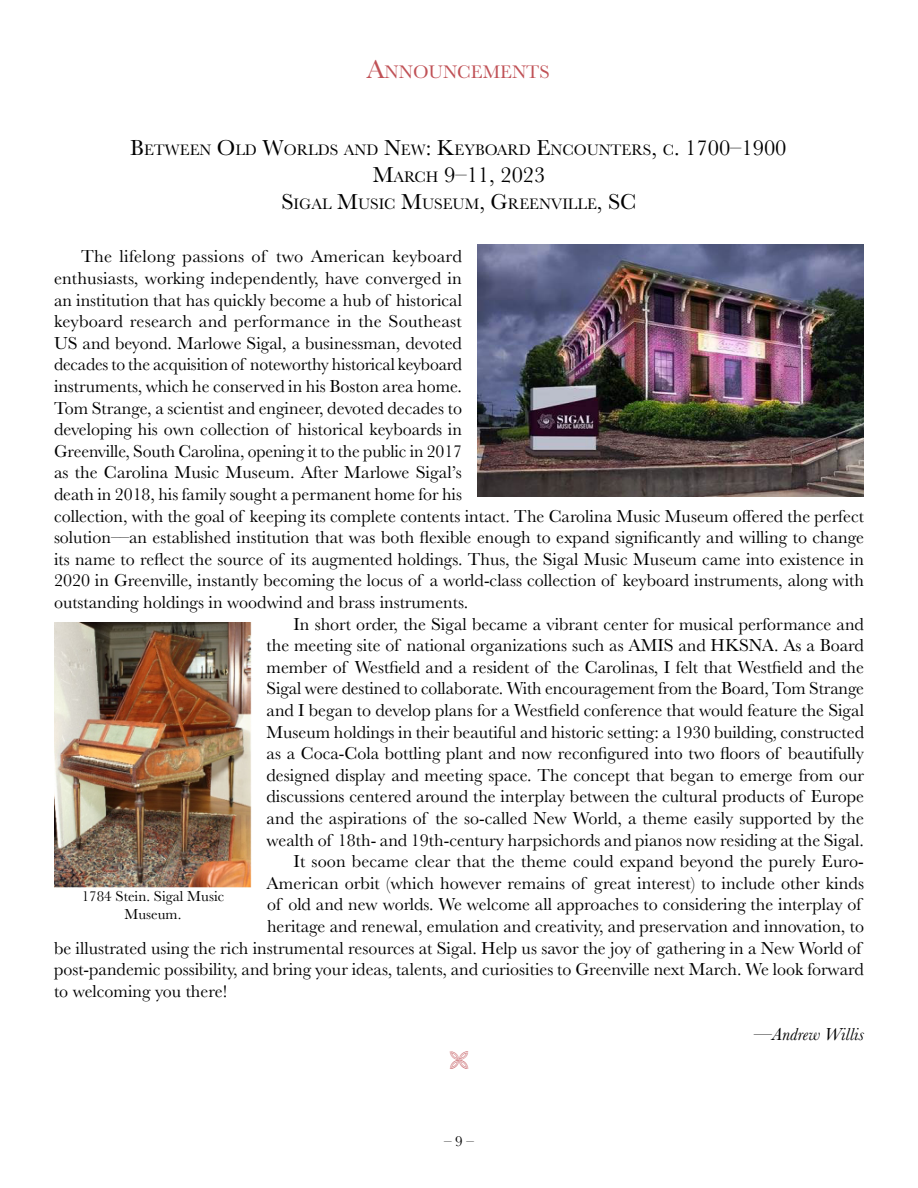
<style>
.page{position:relative;width:918px;height:1188px;background:#fff}
.page>*{position:absolute;margin:0;border:0;box-sizing:border-box;transform-origin:0 0}
.t1{font:22.5px "Baskerville";color:#000}
.t2{font:18.9px "Baskerville";color:#c05156}
.t3{font:18px "Baskerville";color:#000}
.t4{font:italic 18px "Baskerville";color:#000}
.t5{font:15.75px "Baskerville";color:#000}
.t6{font:15px/18px "Baskerville";color:#000;text-align:center}
.s1{font-size:27px}
.s2{font-size:22.5px}
.s3{font-size:15.75px}
</style>
<div class="page">
<img style="left:477px;top:245px;width:387px;height:252px">
<img style="left:54px;top:623px;width:198px;height:264px">
<p class="t2" style="left:366px;top:60px;width:185px"><span class="s1">A</span>NNOUNC EMENTS</p>
<p class="t5" style="left:130px;top:140px;width:658px"><span class="s2">B</span>ETWEEN <span class="s2">O</span>LD <span class="s2">W</span>ORLDS AND <span class="s2">N</span>EW<span class="s2">: K</span>EYBOARD <span class="s2">E</span>NC OUNTERS<span class="s2">,</span> C<span class="s2">. 1700–1900</span></p>
<p class="t1" style="left:373px;top:161px;width:174px">M<span class="s3">ARCH</span> 9–11, 2023</p>
<p class="t5" style="left:281px;top:194px;width:357px"><span class="s2">S</span>IGAL <span class="s2">M</span>USIC <span class="s2">M</span>USEUM<span class="s2">, G</span>REENVILLE<span class="s2">, SC</span></p>
<p class="t3" style="left:81px;top:245px;width:382px">The lifelong passions of two American keyboard</p>
<p class="t3" style="left:54px;top:267px;width:409px">enthusiasts, working independently, have converged in</p>
<p class="t3" style="left:54px;top:288px;width:410px">an institution that has quickly become a hub of historical</p>
<p class="t3" style="left:54px;top:310px;width:409px">keyboard research and performance in the Southeast</p>
<p class="t3" style="left:54px;top:332px;width:410px">US and beyond. Marlowe Sigal, a businessman, devoted</p>
<p class="t3" style="left:54px;top:353px;width:410px">decades to the acquisition of noteworthy historical keyboard</p>
<p class="t3" style="left:54px;top:375px;width:409px">instruments, which he conserved in his Boston area home.</p>
<p class="t3" style="left:54px;top:396px;width:410px">Tom Strange, a scientist and engineer, devoted decades to</p>
<p class="t3" style="left:54px;top:418px;width:409px">developing his own collection of historical keyboards in</p>
<p class="t3" style="left:54px;top:440px;width:410px">Greenville, South Carolina, opening it to the public in 2017</p>
<p class="t3" style="left:54px;top:461px;width:409px">as the Carolina Music Museum. After Marlowe Sigal’s</p>
<p class="t3" style="left:54px;top:483px;width:410px">death in 2018, his family sought a permanent home for his</p>
<p class="t3" style="left:54px;top:504px;width:812px">collection, with the goal of keeping its complete contents intact. The Carolina Music Museum offered the perfect</p>
<p class="t3" style="left:54px;top:526px;width:812px">solution––an established institution that was both flexible enough to expand significantly and willing to change</p>
<p class="t3" style="left:54px;top:548px;width:811px">its name to reflect the source of its augmented holdings. Thus, the Sigal Music Museum came into existence in</p>
<p class="t3" style="left:54px;top:569px;width:811px">2020 in Greenville, instantly becoming the locus of a world-class collection of keyboard instruments, along with</p>
<p class="t3" style="left:54px;top:591px;width:416px">outstanding holdings in woodwind and brass instruments.</p>
<p class="t3" style="left:294px;top:612px;width:572px">In short order, the Sigal became a vibrant center for musical performance and</p>
<p class="t3" style="left:267px;top:634px;width:599px">the meeting site of national organizations such as AMIS and HKSNA. As a Board</p>
<p class="t3" style="left:267px;top:656px;width:599px">member of Westfield and a resident of the Carolinas, I felt that Westfield and the</p>
<p class="t3" style="left:267px;top:677px;width:599px">Sigal were destined to collaborate. With encouragement from the Board, Tom Strange</p>
<p class="t3" style="left:267px;top:699px;width:599px">and I began to develop plans for a Westfield conference that would feature the Sigal</p>
<p class="t3" style="left:267px;top:720px;width:599px">Museum holdings in their beautiful and historic setting: a 1930 building, constructed</p>
<p class="t3" style="left:267px;top:742px;width:599px">as a Coca-Cola bottling plant and now reconfigured into two floors of beautifully</p>
<p class="t3" style="left:267px;top:764px;width:599px">designed display and meeting space. The concept that began to emerge from our</p>
<p class="t3" style="left:267px;top:785px;width:599px">discussions centered around the interplay between the cultural products of Europe</p>
<p class="t3" style="left:267px;top:807px;width:599px">and the aspirations of the so-called New World, a theme easily supported by the</p>
<p class="t3" style="left:267px;top:828px;width:599px">wealth of 18th- and 19th-century harpsichords and pianos now residing at the Sigal.</p>
<p class="t3" style="left:294px;top:850px;width:572px">It soon became clear that the theme could expand beyond the purely Euro-</p>
<p class="t3" style="left:267px;top:872px;width:599px">American orbit (which however remains of great interest) to include other kinds</p>
<p class="t3" style="left:267px;top:893px;width:596px">of old and new worlds. We welcome all approaches to considering the interplay of</p>
<p class="t3" style="left:267px;top:915px;width:599px">heritage and renewal, emulation and creativity, and preservation and innovation, to</p>
<p class="t3" style="left:54px;top:936px;width:809px">be illustrated using the rich instrumental resources at Sigal. Help us savor the joy of gathering in a New World of</p>
<p class="t3" style="left:54px;top:958px;width:811px">post-pandemic possibility, and bring your ideas, talents, and curiosities to Greenville next March. We look forward</p>
<p class="t3" style="left:54px;top:980px;width:175px">to welcoming you there!</p>
<p class="t4" style="left:754px;top:1022px;width:111px">—Andrew Willis</p>
<p class="t6" style="left:82px;top:887px;width:144px">1784 Stein. Sigal Music<br>Museum.</p>
<p class="t6" style="left:444px;top:1132px;width:31px">– 9 –</p>
</div>
